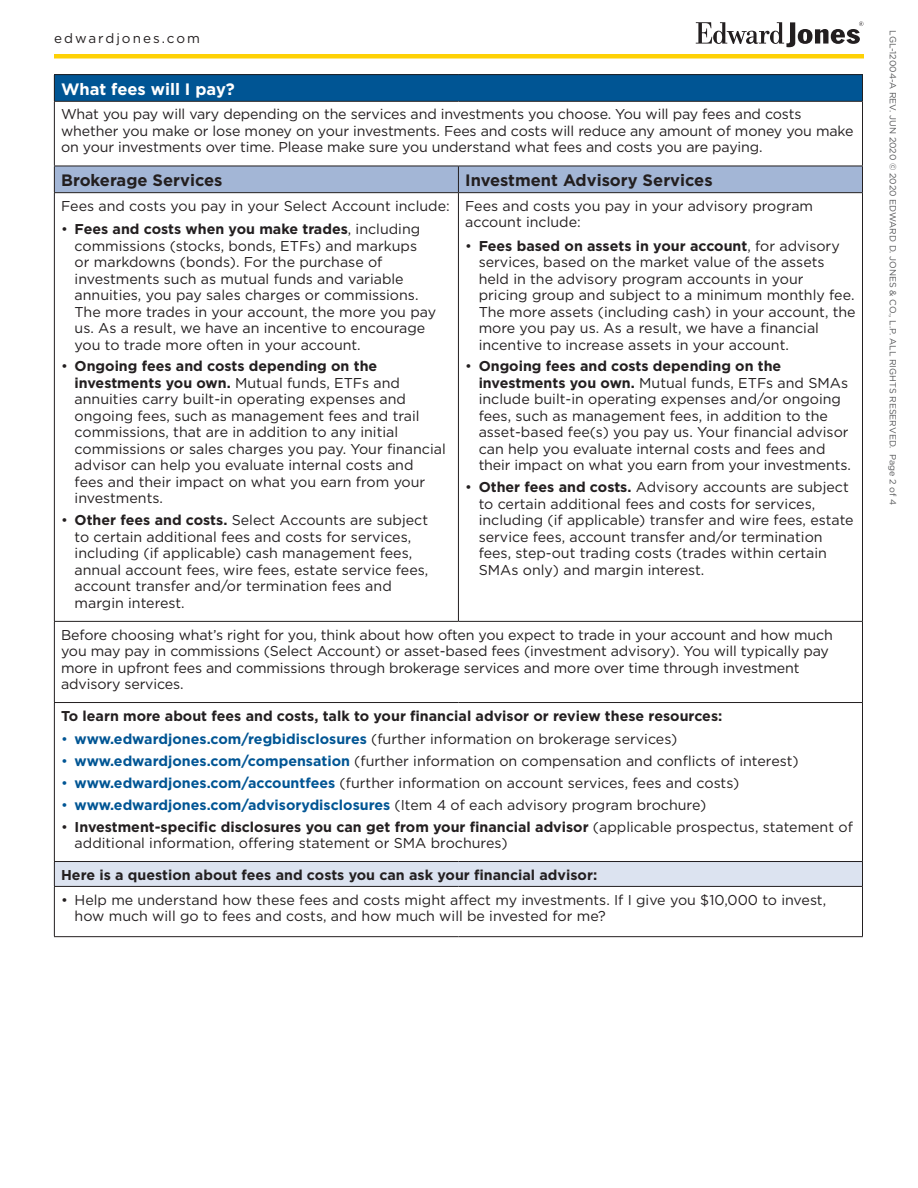
<style>
.page{position:relative;width:918px;height:1188px;background:#fff}
.page>*{position:absolute;margin:0;border:0;box-sizing:border-box;transform-origin:0 0}
.Table_Subhead_Bold{font:700 16.5px "Gotham";color:#231f20}
.Sub_Head_Questions{font:700 16.5px "Gotham";color:#fff}
.Table_Body{font:14.25px/16.5px "Gotham";color:#231f20}
.Body{font:14.25px/16.5px "Gotham";letter-spacing:-.01em;color:#231f20}
.Table_Body-2{font:700 14.25px "Gotham";color:#231f20}
.t1{font:700 14.25px "Gotham";color:#005594}
.Sub_Head{font:700 14.25px "Gotham";color:#231f20}
.t2{font:13.5px "Gotham";letter-spacing:.15em;color:#231f20}
.t3{font:9px "Gotham";color:#57585a}
.s1{font-weight:700}
.s2{color:#005594}
.s3{font-weight:700;color:#005594}
.s4{font-weight:400}
.s5{font-weight:400;color:#231f20}
</style>
<div class="page">
<svg style="left:696px;top:21px;width:168px;height:26px"></svg>
<hr style="left:54px;top:54px;width:810px;height:4px;background:#fed105">
<div style="left:54px;top:75px;width:808px;height:26px;background:#005594"></div>
<div style="left:54px;top:862px;width:808px;height:24px;background:#dce3f0"></div>
<hr style="left:54px;top:74px;width:404px;height:1px;background:#231f20">
<svg style="left:54px;top:75px;width:1px;height:26px"></svg>
<hr style="left:458px;top:74px;width:405px;height:1px;background:#231f20">
<svg style="left:862px;top:75px;width:1px;height:26px"></svg>
<hr style="left:54px;top:101px;width:404px;height:1px;background:#231f20">
<hr style="left:54px;top:102px;width:1px;height:64px;background:#231f20">
<hr style="left:458px;top:101px;width:405px;height:1px;background:#231f20">
<hr style="left:862px;top:102px;width:1px;height:64px;background:#231f20">
<div style="left:54px;top:166px;width:809px;height:26px;background:#a3b6d6"></div>
<hr style="left:54px;top:192px;width:404px;height:1px;background:#231f20">
<hr style="left:54px;top:193px;width:1px;height:428px;background:#231f20">
<hr style="left:458px;top:192px;width:405px;height:1px;background:#231f20">
<hr style="left:458px;top:193px;width:1px;height:428px;background:#231f20">
<hr style="left:862px;top:193px;width:1px;height:428px;background:#231f20">
<hr style="left:54px;top:621px;width:404px;height:1px;background:#231f20">
<hr style="left:54px;top:622px;width:1px;height:80px;background:#231f20">
<hr style="left:458px;top:621px;width:405px;height:1px;background:#231f20">
<hr style="left:862px;top:622px;width:1px;height:80px;background:#231f20">
<hr style="left:54px;top:702px;width:404px;height:1px;background:#231f20">
<hr style="left:54px;top:703px;width:1px;height:158px;background:#231f20">
<hr style="left:458px;top:702px;width:405px;height:1px;background:#231f20">
<hr style="left:862px;top:703px;width:1px;height:158px;background:#231f20">
<hr style="left:54px;top:861px;width:404px;height:1px;background:#231f20">
<svg style="left:54px;top:862px;width:1px;height:24px"></svg>
<hr style="left:458px;top:861px;width:405px;height:1px;background:#231f20">
<svg style="left:862px;top:862px;width:1px;height:24px"></svg>
<hr style="left:54px;top:886px;width:404px;height:1px;background:#231f20">
<hr style="left:54px;top:887px;width:1px;height:49px;background:#231f20">
<hr style="left:458px;top:886px;width:405px;height:1px;background:#231f20">
<hr style="left:862px;top:887px;width:1px;height:49px;background:#231f20">
<hr style="left:54px;top:936px;width:404px;height:1px;background:#231f20">
<hr style="left:458px;top:936px;width:405px;height:1px;background:#231f20">
<p class="t2" style="left:54px;top:29px;width:148px">edwardjones.com</p>
<p class="t3" style="left:899px;top:30px;width:476px;rotate:90deg">LGL-12004-A REV. JUN 2020 © 2020 EDWARD D. JONES &amp; CO., L.P. ALL RIGHTS RESERVED. Page 2 of 4</p>
<p class="Sub_Head_Questions" style="left:61px;top:78px;width:175px">What fees will I pay?</p>
<p class="Body" style="left:61px;top:106px;width:794px">What you pay will vary depending on the services and investments you choose. You will pay fees and costs whether you make or lose money on your investments. Fees and costs will reduce any amount of money you make on your investments over time. Please make sure you understand what fees and costs you are paying.</p>
<h1 class="Table_Subhead_Bold" style="left:61px;top:169px;width:163px">Brokerage Services</h1>
<h1 class="Table_Subhead_Bold" style="left:465px;top:169px;width:249px">Investment Advisory Services</h1>
<p class="Body" style="left:61px;top:197px;width:390px">Fees and costs you pay in your Select Account include:</p>
<p class="Table_Body" style="left:75px;top:220px;width:363px;text-indent:-14px">• <span class="s1">Fees and costs when you make trades</span>, including commissions (stocks, bonds, ETFs) and markups<br>or markdowns (bonds). For the purchase of investments such as mutual funds and variable annuities, you pay sales charges or commissions.<br>The more trades in your account, the more you pay us. As a result, we have an incentive to encourage you to trade more often in your account.</p>
<p class="Table_Body" style="left:75px;top:358px;width:373px;text-indent:-14px">• <span class="s1">Ongoing fees and costs depending on the investments you own.</span> Mutual funds, ETFs and annuities carry built-in operating expenses and ongoing fees, such as management fees and trail commissions, that are in addition to any initial commissions or sales charges you pay. Your financial advisor can help you evaluate internal costs and fees and their impact on what you earn from your investments.</p>
<p class="Table_Body" style="left:75px;top:512px;width:355px;text-indent:-14px">• <span class="s1">Other fees and costs.</span> Select Accounts are subject to certain additional fees and costs for services, including (if applicable) cash management fees, annual account fees, wire fees, estate service fees, account transfer and/or termination fees and margin interest.</p>
<p class="Table_Body" style="left:465px;top:197px;width:349px">Fees and costs you pay in your advisory program account include:</p>
<p class="Table_Body" style="left:479px;top:237px;width:379px;text-indent:-14px">• <span class="s1">Fees based on assets in your account</span>, for advisory services, based on the market value of the assets held in the advisory program accounts in your pricing group and subject to a minimum monthly fee.<br>The more assets (including cash) in your account, the more you pay us. As a result, we have a financial incentive to increase assets in your account.</p>
<p class="Table_Body" style="left:479px;top:358px;width:374px;text-indent:-14px">• <span class="s1">Ongoing fees and costs depending on the investments you own.</span> Mutual funds, ETFs and SMAs include built-in operating expenses and/or ongoing fees, such as management fees, in addition to the asset-based fee(s) you pay us. Your financial advisor can help you evaluate internal costs and fees and their impact on what you earn from your investments.</p>
<p class="Table_Body" style="left:479px;top:479px;width:377px;text-indent:-14px">• <span class="s1">Other fees and costs.</span> Advisory accounts are subject to certain additional fees and costs for services, including (if applicable) transfer and wire fees, estate service fees, account transfer and/or termination fees, step-out trading costs (trades within certain SMAs only) and margin interest.</p>
<p class="Table_Body" style="left:61px;top:626px;width:773px">Before choosing what’s right for you, think about how often you expect to trade in your account and how much you may pay in commissions (Select Account) or asset-based fees (investment advisory). You will typically pay more in upfront fees and commissions through brokerage services and more over time through investment advisory services.</p>
<p class="Table_Body-2" style="left:61px;top:706px;width:663px">To learn more about fees and costs, talk to your financial advisor or review these resources:</p>
<p class="Table_Body" style="left:61px;top:730px;width:618px"><span class="s2">•</span> <span class="s3">www.edwardjones.com/regbidisclosures</span> (further information on brokerage services)</p>
<p class="Table_Body" style="left:61px;top:752px;width:739px"><span class="s2">•</span> <span class="s3">www.edwardjones.com/compensation</span> (further information on compensation and conflicts of interest)</p>
<p class="Table_Body" style="left:61px;top:774px;width:680px"><span class="s2">•</span> <span class="s3">www.edwardjones.com/accountfees</span> (further information on account services, fees and costs)</p>
<p class="t1" style="left:61px;top:795px;width:647px"><span class="s4">•</span> www.edwardjones.com/advisorydisclosures <span class="s5">(Item 4 of each advisory program brochure)</span></p>
<p class="Table_Body" style="left:75px;top:818px;width:780px;text-indent:-14px">• <span class="s1">Investment-specific disclosures you can get from your financial advisor</span> (applicable prospectus, statement of additional information, offering statement or SMA brochures)</p>
<h2 class="Sub_Head" style="left:61px;top:865px;width:538px">Here is a question about fees and costs you can ask your financial advisor:</h2>
<p class="Table_Body" style="left:75px;top:891px;width:753px;text-indent:-14px">• Help me understand how these fees and costs might affect my investments. If I give you $10,000 to invest, how much will go to fees and costs, and how much will be invested for me?</p>
</div>
